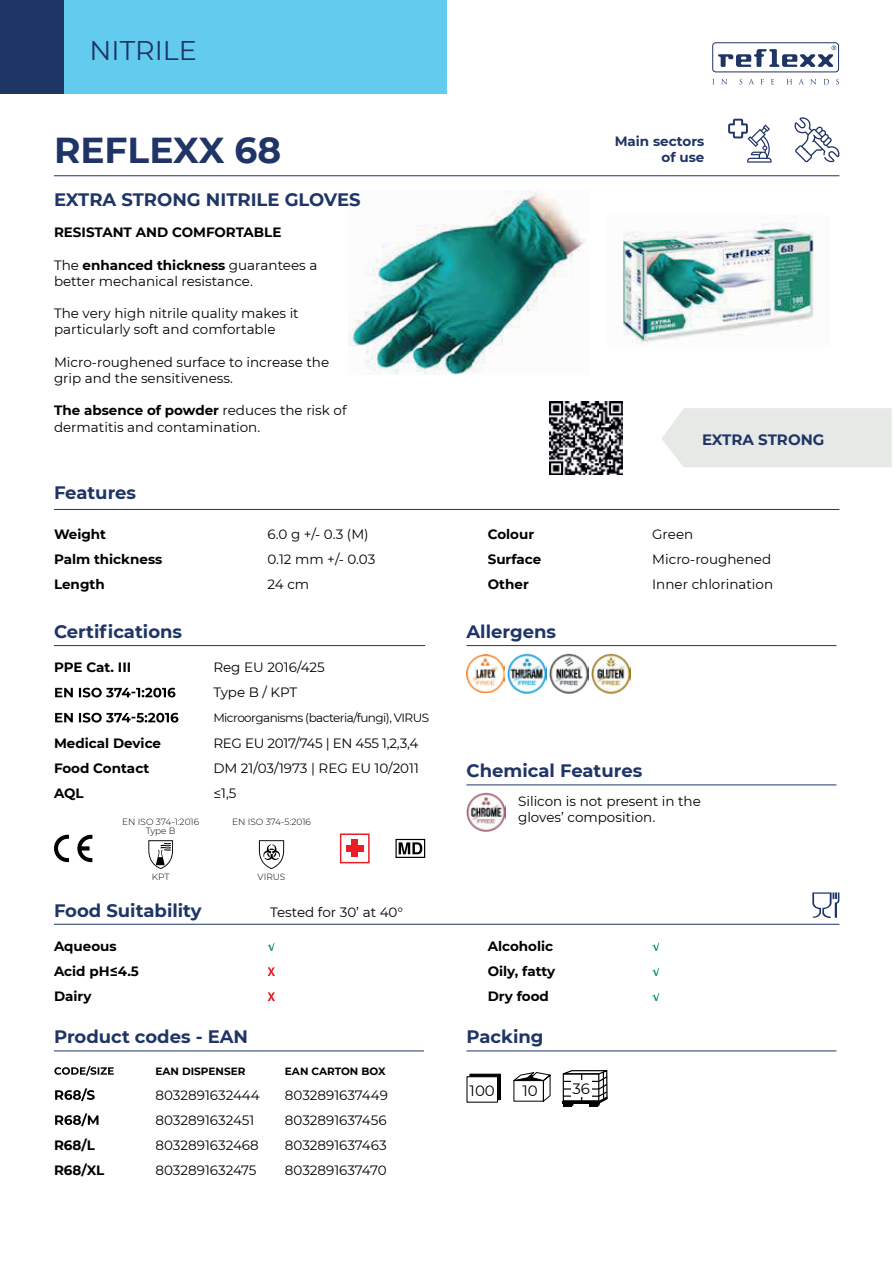
<style>
.page{position:relative;width:893px;height:1263px;background:#fff}
.page>*{position:absolute;margin:0;border:0;box-sizing:border-box;transform-origin:0 0}
.t1{font:700 36px "Montserrat";color:#1e3565}
.t2{font:27px "Montserrat";color:#1e3565}
.t3{font:700 18px "Montserrat";color:#1e3565}
.t4{font:700 15px "Montserrat";color:#1e3565}
.t5{font:15px "Montserrat";color:#000001}
.t6{font:13.5px/16.2px "Montserrat";color:#000001}
.t7{font:700 13.5px "Montserrat";color:#000001}
.t8{font:13.5px "Montserrat";letter-spacing:-.025em;color:#000001}
.t9{font:700 13.5px/16.2px "Montserrat";color:#1e3565;text-align:right}
.t10{font:12px "Montserrat";letter-spacing:-.045em;color:#000001}
.t11{font:700 10.5px "Montserrat";color:#000001}
.t12{font:300 9px/9px "Montserrat";color:#000001;text-align:center}
.s1{font-weight:700}
</style>
<div class="page">
<div style="left:0;top:0;width:446px;height:94px;background:#63ccee"></div>
<div style="left:0;top:0;width:64px;height:94px;background:#1e3565"></div>
<div style="left:712px;top:43px;width:127px;height:29px;border:1px solid #1e3565;border-radius:3px"></div>
<svg style="left:718px;top:46px;width:118px;height:21px"></svg>
<svg style="left:721px;top:79px;width:6px;height:6px"></svg>
<svg style="left:739px;top:79px;width:3px;height:6px"></svg>
<svg style="left:749px;top:79px;width:5px;height:5px"></svg>
<svg style="left:771px;top:79px;width:3px;height:6px"></svg>
<svg style="left:786px;top:79px;width:6px;height:5px"></svg>
<svg style="left:799px;top:79px;width:5px;height:5px"></svg>
<svg style="left:810px;top:79px;width:6px;height:6px"></svg>
<svg style="left:823px;top:79px;width:6px;height:6px"></svg>
<svg style="left:836px;top:79px;width:3px;height:6px"></svg>
<hr style="left:54px;top:175px;width:785px;height:1px;background:#1e3565">
<div style="left:662px;top:408px;width:230px;height:59px;background:#e7e9e7"></div>
<hr style="left:54px;top:509px;width:785px;height:1px;background:#1e3565">
<hr style="left:54px;top:1050px;width:370px;height:1px;background:#1e3565">
<svg style="left:54px;top:1065px;width:60px;height:62px"></svg>
<hr style="left:54px;top:924px;width:785px;height:1px;background:#1e3565">
<svg style="left:812px;top:892px;width:27px;height:26px"></svg>
<hr style="left:466px;top:1050px;width:370px;height:1px;background:#1e3565">
<svg style="left:562px;top:1070px;width:46px;height:36px"></svg>
<div style="left:571px;top:1080px;width:21px;height:17px;background:#fff"></div>
<svg style="left:513px;top:1072px;width:38px;height:30px"></svg>
<svg style="left:469px;top:1073px;width:32px;height:27px"></svg>
<img style="left:623px;top:217px;width:191px;height:127px">
<img style="left:349px;top:190px;width:236px;height:185px">
<img style="left:549px;top:401px;width:73px;height:73px">
<svg style="left:794px;top:117px;width:46px;height:45px"></svg>
<hr style="left:466px;top:784px;width:370px;height:1px;background:#1e3565">
<hr style="left:466px;top:645px;width:370px;height:1px;background:#1e3565">
<hr style="left:54px;top:645px;width:371px;height:1px;background:#1e3565">
<svg style="left:55px;top:687px;width:124px;height:36px"></svg>
<svg style="left:54px;top:835px;width:15px;height:27px"></svg>
<svg style="left:77px;top:835px;width:15px;height:27px"></svg>
<svg style="left:259px;top:840px;width:25px;height:29px"></svg>
<svg style="left:148px;top:840px;width:25px;height:29px"></svg>
<svg style="left:395px;top:839px;width:30px;height:19px"></svg>
<img style="left:591px;top:654px;width:40px;height:39px">
<img style="left:549px;top:654px;width:40px;height:39px">
<img style="left:507px;top:654px;width:40px;height:39px">
<img style="left:466px;top:792px;width:40px;height:40px">
<img style="left:466px;top:654px;width:39px;height:39px">
<svg style="left:728px;top:118px;width:44px;height:45px"></svg>
<div style="left:352px;top:840px;width:6px;height:17px;background:#ea1c28"></div>
<div style="left:346px;top:845px;width:18px;height:6px;background:#ea1c28"></div>
<div style="left:340px;top:833px;width:30px;height:30px;border:2px solid #ea1c28"></div>
<h2 class="t2" style="left:90px;top:32px;width:109px">NITRILE</h2>
<h1 class="t1" style="left:54px;top:125px;width:229px">REFLEXX 68</h1>
<p class="t9" style="left:615px;top:132px;width:91px">Main sectors of use</p>
<h3 class="t3" style="left:54px;top:186px;width:308px">EXTRA STRONG NITRILE GLOVES</h3>
<p class="t7" style="left:54px;top:223px;width:229px">RESISTANT AND COMFORTABLE</p>
<p class="t6" style="left:54px;top:256px;width:265px">The <span class="s1">enhanced thickness</span> guarantees a better mechanical resistance.</p>
<p class="t6" style="left:54px;top:305px;width:246px">The very high nitrile quality makes it particularly soft and comfortable</p>
<p class="t6" style="left:54px;top:353px;width:277px">Micro-roughened surface to increase the grip and the sensitiveness.</p>
<p class="t6" style="left:54px;top:402px;width:294px"><span class="s1">The absence of powder</span> reduces the risk of dermatitis and contamination.</p>
<p class="t4" style="left:702px;top:429px;width:124px">EXTRA STRONG</p>
<h3 class="t3" style="left:54px;top:480px;width:84px">Features</h3>
<p class="t7" style="left:54px;top:524px;width:54px">Weight</p>
<p class="t6" style="left:268px;top:525px;width:103px">6.0 g +/- 0.3 (M)</p>
<p class="t7" style="left:488px;top:524px;width:48px">Colour</p>
<p class="t6" style="left:652px;top:525px;width:43px">Green</p>
<p class="t7" style="left:54px;top:549px;width:110px">Palm thickness</p>
<p class="t6" style="left:268px;top:550px;width:109px">0.12 mm +/- 0.03</p>
<p class="t7" style="left:488px;top:549px;width:55px">Surface</p>
<p class="t6" style="left:652px;top:550px;width:120px">Micro-roughened</p>
<p class="t7" style="left:54px;top:574px;width:52px">Length</p>
<p class="t6" style="left:268px;top:575px;width:43px">24 cm</p>
<p class="t7" style="left:488px;top:574px;width:43px">Other</p>
<p class="t6" style="left:652px;top:575px;width:122px">Inner chlorination</p>
<h3 class="t3" style="left:54px;top:619px;width:130px">Certifications</h3>
<h3 class="t3" style="left:466px;top:619px;width:91px">Allergens</h3>
<p class="t7" style="left:54px;top:658px;width:79px">PPE Cat. III</p>
<p class="t6" style="left:213px;top:654px;width:113px;line-height:25px">Reg EU 2016/425<br>Type B / KPT</p>
<p class="t10" style="left:213px;top:709px;width:217px">Microorganisms (bacteria/fungi), VIRUS</p>
<p class="t7" style="left:54px;top:733px;width:109px">Medical Device</p>
<p class="t8" style="left:213px;top:734px;width:207px">REG EU 2017/745 | EN 455 1,2,3,4</p>
<p class="t7" style="left:54px;top:758px;width:97px">Food Contact</p>
<p class="t6" style="left:213px;top:760px;width:207px">DM 21/03/1973 | REG EU 10/2011</p>
<p class="t7" style="left:54px;top:784px;width:31px">AQL</p>
<p class="t6" style="left:213px;top:785px;width:25px">≤1,5</p>
<p class="t12" style="left:232px;top:817px;width:80px">EN ISO 374-5:2016</p>
<h3 class="t3" style="left:466px;top:758px;width:177px">Chemical Features</h3>
<p class="t6" style="left:518px;top:792px;width:184px">Silicon is not present in the gloves’ composition.</p>
<p class="t12" style="left:122px;top:817px;width:78px">EN ISO 374-1:2016<br>Type B</p>
<p class="t12" style="left:152px;top:872px;width:19px">KPT</p>
<p class="t12" style="left:258px;top:872px;width:29px">VIRUS</p>
<h3 class="t3" style="left:54px;top:897px;width:149px">Food Suitability</h3>
<p class="t6" style="left:270px;top:903px;width:135px">Tested for 30’ at 40°</p>
<p class="t7" style="left:54px;top:936px;width:64px">Aqueous</p>
<p class="t7" style="left:488px;top:936px;width:67px">Alcoholic</p>
<p class="t7" style="left:54px;top:961px;width:86px">Acid pH≤4.5</p>
<p class="t7" style="left:488px;top:961px;width:69px">Oily, fatty</p>
<p class="t7" style="left:54px;top:986px;width:39px">Dairy</p>
<p class="t7" style="left:488px;top:986px;width:63px">Dry food</p>
<h3 class="t3" style="left:466px;top:1024px;width:79px">Packing</h3>
<p class="t5" style="left:470px;top:1080px;width:27px">100</p>
<p class="t5" style="left:522px;top:1080px;width:17px">10</p>
<p class="t5" style="left:572px;top:1078px;width:19px">36</p>
<h3 class="t3" style="left:54px;top:1024px;width:196px">Product codes - EAN</h3>
<p class="t11" style="left:156px;top:1063px;width:91px">EAN DISPENSER</p>
<p class="t11" style="left:285px;top:1063px;width:102px">EAN CARTON BOX</p>
<p class="t6" style="left:156px;top:1086px;width:106px">8032891632444</p>
<p class="t6" style="left:285px;top:1086px;width:105px">8032891637449</p>
<p class="t6" style="left:156px;top:1111px;width:100px">8032891632451</p>
<p class="t6" style="left:285px;top:1111px;width:103px">8032891637456</p>
<p class="t7" style="left:54px;top:1135px;width:42px">R68/L</p>
<p class="t6" style="left:156px;top:1136px;width:105px">8032891632468</p>
<p class="t6" style="left:285px;top:1136px;width:103px">8032891637463</p>
<p class="t7" style="left:54px;top:1160px;width:52px">R68/XL</p>
<p class="t6" style="left:156px;top:1161px;width:103px">8032891632475</p>
<p class="t6" style="left:285px;top:1161px;width:103px">8032891637470</p>
</div>
